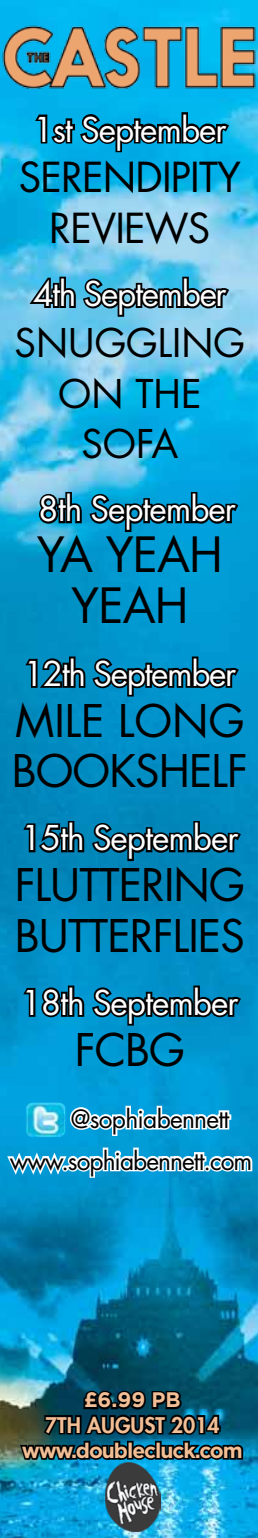
<style>
.page{position:relative;width:258px;height:1538px;background:#fff}
.page>*{position:absolute;margin:0;border:0;box-sizing:border-box;transform-origin:0 0}
.t1{font:47.25px/50.8px "Futura Std";letter-spacing:-.02em;color:#000;text-align:center}
.t2{font:43.75px/50.8px "Futura Std";letter-spacing:-.02em;color:#000}
.t3{font:40.25px/50.8px "Futura Std";letter-spacing:-.02em;color:#000;text-align:center}
.t4{font:38.5px/50.8px "Futura Std";color:#000;text-align:center}
.t5{font:33.25px "Futura Std";letter-spacing:-.03em;color:#fff}
.t6{font:24.5px/41.8px "Futura Std";letter-spacing:-.04em;color:#000}
.t7{font:700 21px "Gotham";letter-spacing:-.05em;color:#f2be95}
.t8{font:800 21px "Futura Std";color:#f2be95}
</style>
<div class="page">
<img style="left:0;top:0;width:258px;height:1538px">
<svg style="left:32px;top:110px;width:200px;height:44px;background:#016f92"></svg>
<svg style="left:26px;top:267px;width:206px;height:52px;background:#45859e"></svg>
<svg style="left:37px;top:490px;width:204px;height:44px;background:#076281"></svg>
<svg style="left:22px;top:654px;width:219px;height:44px;background:#00597a"></svg>
<svg style="left:20px;top:819px;width:223px;height:44px;background:#005171"></svg>
<svg style="left:20px;top:983px;width:223px;height:44px;background:#00597c"></svg>
<svg style="left:18px;top:1388px;width:227px;height:78px;background:#0a3b4a"></svg>
<svg style="left:68px;top:1104px;width:165px;height:34px"></svg>
<svg style="left:5px;top:1146px;width:249px;height:33px"></svg>
<img style="left:26px;top:1102px;width:39px;height:35px">
<img style="left:0;top:24px;width:258px;height:66px">
<img style="left:106px;top:1463px;width:54px;height:68px">
<p class="t5" style="left:33px;top:108px;width:195px">1st September</p>
<p class="t3" style="left:19px;top:153px;width:224px">SERENDIPITY<br>REVIEWS</p>
<p class="t5" style="left:33px;top:273px;width:195px">4th September</p>
<p class="t4" style="left:15px;top:318px;width:232px">SNUGGLING<br>ON THE<br>SOFA</p>
<p class="t5" style="left:38px;top:488px;width:199px">8th September</p>
<h1 class="t1" style="left:37px;top:530px;width:188px">YA YEAH<br>YEAH</h1>
<p class="t5" style="left:23px;top:652px;width:214px">12th September</p>
<h2 class="t2" style="left:12px;top:696px;width:238px">MILE LONG<br>BOOKSHELF</h2>
<p class="t5" style="left:21px;top:817px;width:219px">15th September</p>
<h2 class="t2" style="left:15px;top:860px;width:232px">FLUTTERING<br>BUTTERFLIES</h2>
<p class="t5" style="left:21px;top:981px;width:219px">18th September</p>
<h2 class="t2" style="left:75px;top:1025px;width:112px">FCBG</h2>
<p class="t6" style="left:10px;top:1098px;width:244px;text-indent:61px">@sophiabennett www.sophiabennett.com</p>
<p class="t7" style="left:84px;top:1386px;width:98px">£6.99 pb</p>
<p class="t8" style="left:45px;top:1411px;width:176px">7th AUGUST 2014</p>
<p class="t7" style="left:22px;top:1436px;width:222px">www.doublecluck.com</p>
</div>
